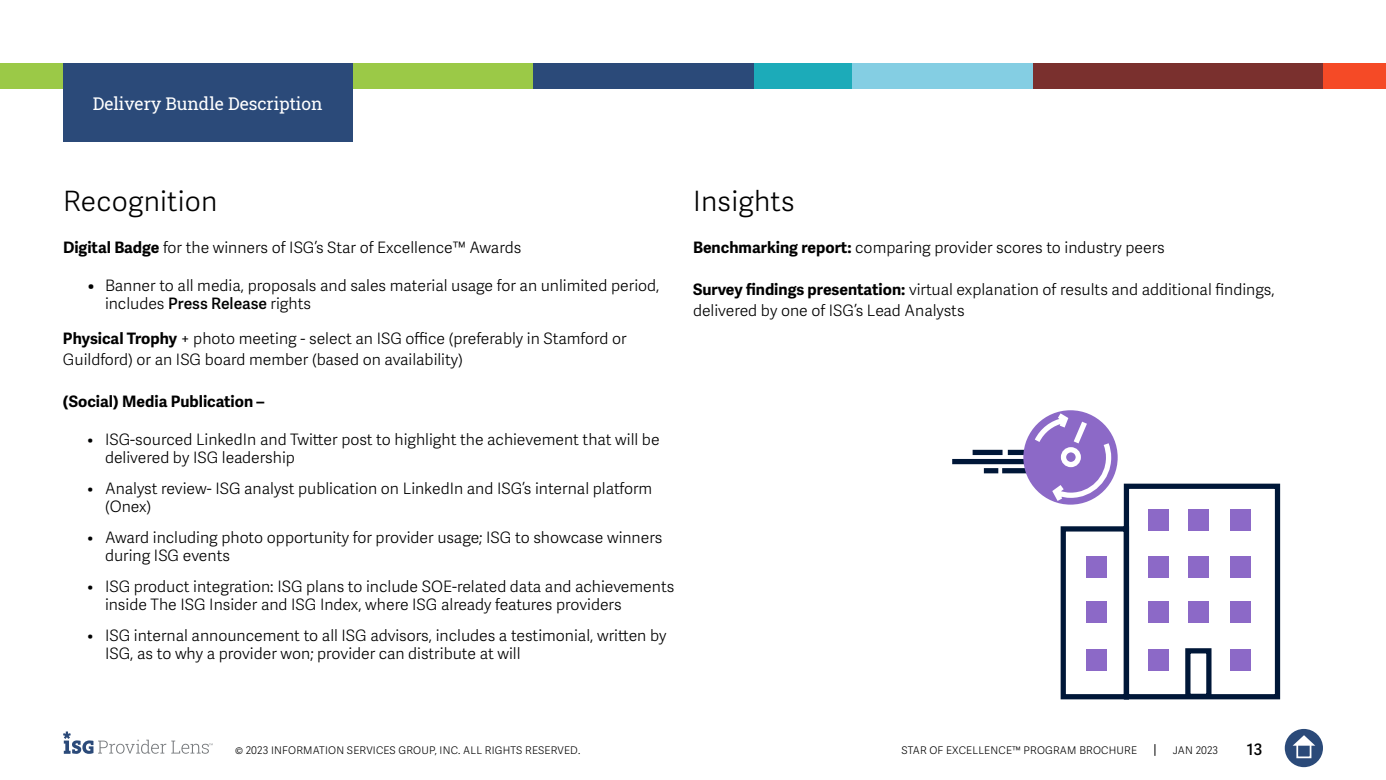
<style>
.page{position:relative;width:1386px;height:780px;background:#fff}
.page>*{position:absolute;margin:0;border:0;box-sizing:border-box;transform-origin:0 0}
.t1{font:300 28px "Adelle Sans";letter-spacing:.01em;color:#000}
.t2{font:17.5px "Roboto Slab ISG P Regular";color:#fff}
.t3{font:300 15.75px/17.5px "Adelle Sans";color:#000101}
.t4{font:300 15.75px/21px "Adelle Sans";color:#000}
.t5{font:700 15.75px "Adelle Sans";color:#000}
.t6{font:600 15.75px "Adelle Sans";color:#000}
.t7{font:300 10.5px "Adelle Sans";letter-spacing:.02em;color:#000}
.s1{font-weight:700}
.s2{font-weight:600}
</style>
<div class="page">
<svg style="left:1154px;top:744px;width:1px;height:12px"></svg>
<div style="left:0;top:63px;width:533px;height:25px;background:#9bc947"></div>
<div style="left:533px;top:63px;width:223px;height:25px;background:#2b4a79"></div>
<div style="left:850px;top:63px;width:184px;height:25px;background:#84cee3"></div>
<div style="left:1323px;top:63px;width:63px;height:25px;background:#f54a26"></div>
<div style="left:1033px;top:63px;width:290px;height:25px;background:#7a302e"></div>
<div style="left:754px;top:63px;width:98px;height:25px;background:#1cabb9"></div>
<svg style="left:63px;top:731px;width:150px;height:23px"></svg>
<div style="left:63px;top:63px;width:289px;height:79px;background:#2b4a79"></div>
<div style="left:973px;top:450px;width:30px;height:5px;background:#001738"></div>
<div style="left:984px;top:468px;width:14px;height:5px;background:#001738"></div>
<div style="left:952px;top:459px;width:80px;height:5px;background:#001738"></div>
<div style="left:1008px;top:450px;width:25px;height:5px;background:#001738"></div>
<div style="left:1002px;top:468px;width:32px;height:5px;background:#001738"></div>
<div style="left:1023px;top:410px;width:95px;height:94px;background:#8c69c7;border-radius:50%"></div>
<svg style="left:1030px;top:410px;width:84px;height:93px"></svg>
<svg style="left:1058px;top:481px;width:223px;height:219px"></svg>
<div style="left:1086px;top:556px;width:21px;height:21px;background:#8c69c7"></div>
<div style="left:1148px;top:556px;width:21px;height:21px;background:#8c69c7"></div>
<div style="left:1188px;top:556px;width:21px;height:21px;background:#8c69c7"></div>
<div style="left:1230px;top:556px;width:21px;height:21px;background:#8c69c7"></div>
<div style="left:1148px;top:509px;width:21px;height:21px;background:#8c69c7"></div>
<div style="left:1188px;top:509px;width:21px;height:21px;background:#8c69c7"></div>
<div style="left:1230px;top:509px;width:21px;height:21px;background:#8c69c7"></div>
<div style="left:1086px;top:602px;width:21px;height:21px;background:#8c69c7"></div>
<div style="left:1148px;top:602px;width:21px;height:21px;background:#8c69c7"></div>
<div style="left:1188px;top:602px;width:21px;height:21px;background:#8c69c7"></div>
<div style="left:1230px;top:602px;width:21px;height:21px;background:#8c69c7"></div>
<div style="left:1086px;top:649px;width:21px;height:21px;background:#8c69c7"></div>
<div style="left:1148px;top:649px;width:21px;height:21px;background:#8c69c7"></div>
<div style="left:1185px;top:648px;width:27px;height:51px;border:5px solid #001738"></div>
<div style="left:1230px;top:649px;width:21px;height:21px;background:#8c69c7"></div>
<div style="left:1285px;top:729px;width:38px;height:38px;background:#2b4a79;border-radius:50%"></div>
<svg style="left:1293px;top:735px;width:22px;height:10px"></svg>
<div style="left:1296px;top:743px;width:15px;height:15px;border:2px solid #fff"></div>
<p class="t2" style="left:93px;top:91px;width:231px">Delivery Bundle Description</p>
<h1 class="t1" style="left:63px;top:184px;width:156px">Recognition</h1>
<p class="t4" style="left:63px;top:237px;width:460px"><span class="s1">Digital Badge</span> for the winners of ISG’s Star of Excellence™ Awards</p>
<p class="t3" style="left:105px;top:277px;width:556px;text-indent:-17px"><span class="s1">•</span> Banner to all media, proposals and sales material usage for an unlimited period, includes <span class="s2">Press Release</span> rights</p>
<p class="t4" style="left:63px;top:328px;width:565px"><span class="s1">Physical Trophy</span> + photo meeting - select an ISG office (preferably in Stamford or<br>Guildford) or an ISG board member (based on availability)</p>
<p class="t5" style="left:63px;top:391px;width:203px">(Social) Media Publication –</p>
<p class="t3" style="left:105px;top:431px;width:556px;text-indent:-17px">• ISG-sourced LinkedIn and Twitter post to highlight the achievement that will be delivered by ISG leadership</p>
<p class="t3" style="left:105px;top:480px;width:549px;text-indent:-17px">• Analyst review- ISG analyst publication on LinkedIn and ISG’s internal platform (Onex)</p>
<p class="t3" style="left:105px;top:529px;width:559px;text-indent:-17px">• Award including photo opportunity for provider usage; ISG to showcase winners during ISG events</p>
<p class="t3" style="left:105px;top:578px;width:571px;text-indent:-17px">• ISG product integration: ISG plans to include SOE-related data and achievements inside The ISG Insider and ISG Index, where ISG already features providers</p>
<p class="t3" style="left:105px;top:627px;width:563px;text-indent:-17px">• ISG internal announcement to all ISG advisors, includes a testimonial, written by<br>ISG, as to why a provider won; provider can distribute at will</p>
<h1 class="t1" style="left:693px;top:184px;width:103px">Insights</h1>
<p class="t4" style="left:693px;top:237px;width:473px"><span class="s1">Benchmarking report:</span> comparing provider scores to industry peers</p>
<p class="t4" style="left:693px;top:279px;width:583px"><span class="s1">Survey findings presentation:</span> virtual explanation of results and additional findings, delivered by one of ISG’s Lead Analysts</p>
<p class="t7" style="left:235px;top:744px;width:347px">© 2023 INFORMATION SERVICES GROUP, INC. ALL RIGHTS RESERVED.</p>
<p class="t7" style="left:902px;top:744px;width:237px">STAR OF EXCELLENCE™ PROGRAM BROCHURE</p>
<p class="t7" style="left:1173px;top:744px;width:47px">JAN 2023</p>
<p class="t6" style="left:1247px;top:740px;width:17px">13</p>
</div>
